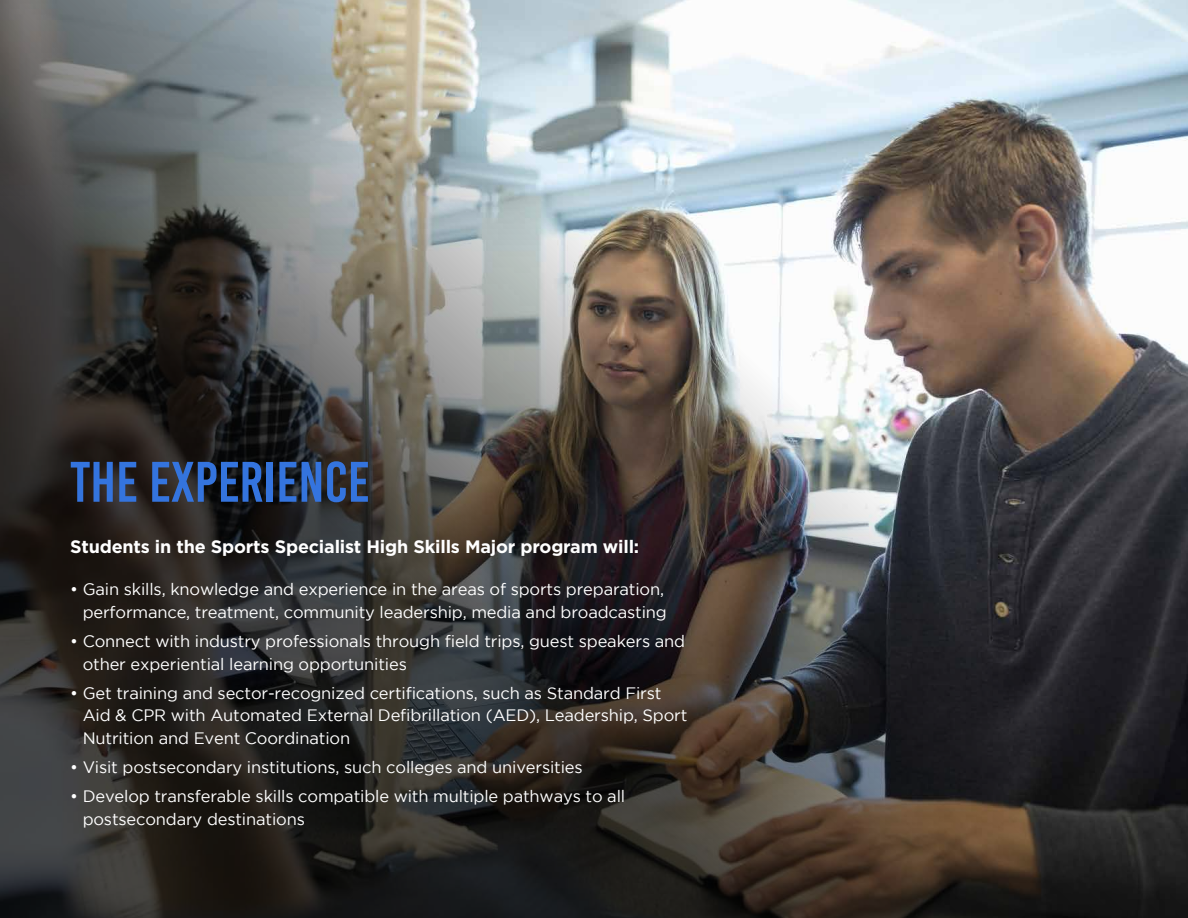
<style>
.page{position:relative;width:1188px;height:918px;background:#fff}
.page>*{position:absolute;margin:0;border:0;box-sizing:border-box;transform-origin:0 0}
.t1{font:57px "Bebas Kai";color:#3474de}
.t2{font:700 18px "Gotham";letter-spacing:-.01em;color:#fff}
.t3{font:16.5px/22.5px "Gotham";letter-spacing:-.01em;color:#fff}
</style>
<div class="page">
<img style="left:0;top:0;width:1188px;height:918px">
<h1 class="t1" style="left:70px;top:451px;width:301px">THE EXPERIENCE</h1>
<p class="t2" style="left:70px;top:535px;width:571px">Students in the Sports Specialist High Skills Major program will:</p>
<p class="t3" style="left:70px;top:578px;width:598px;text-align:right">• Gain skills, knowledge and experience in the areas of sports preparation, performance, treatment, community leadership, media and broadcasting</p>
<p class="t3" style="left:83px;top:630px;width:604px;text-indent:-13px">• Connect with industry professionals through field trips, guest speakers and other experiential learning opportunities</p>
<p class="t3" style="left:83px;top:681px;width:606px;text-indent:-13px">• Get training and sector-recognized certifications, such as Standard First<br>Aid &amp; CPR with Automated External Defibrillation (AED), Leadership, Sport<br>Nutrition and Event Coordination</p>
<p class="t3" style="left:70px;top:756px;width:514px">• Visit postsecondary institutions, such colleges and universities</p>
<p class="t3" style="left:83px;top:785px;width:544px;text-indent:-13px">• Develop transferable skills compatible with multiple pathways to all postsecondary destinations</p>
</div>
